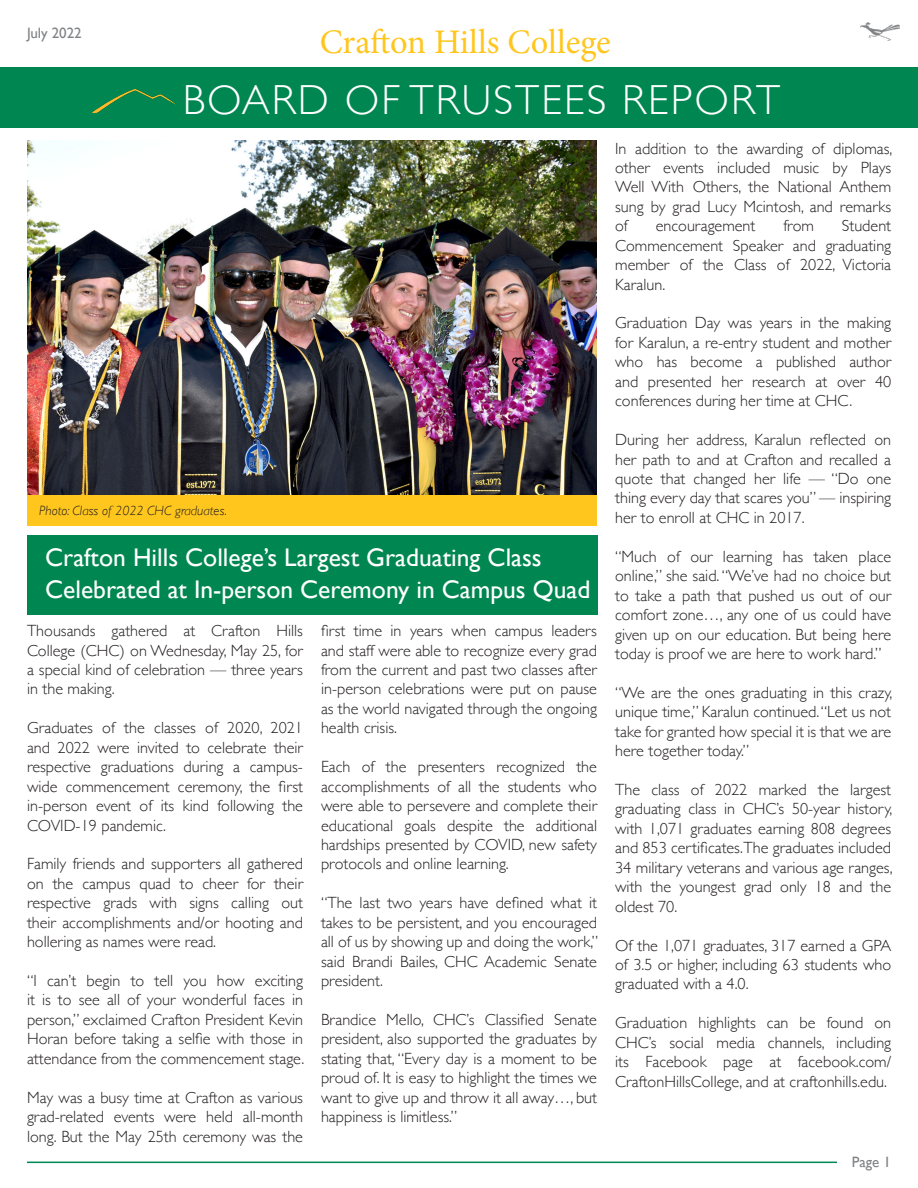
<style>
.page{position:relative;width:918px;height:1188px;background:#fff}
.page>*{position:absolute;margin:0;border:0;box-sizing:border-box;transform-origin:0 0}
.t1{font:300 42px "Gill Sans";letter-spacing:.05em;color:#fff}
.t2{font:34.5px "Minion Pro";color:#ffc61e}
.t3{font:25.5px/31.5px "Gill Sans";color:#fff}
.t4{font:300 16.2px/19.5px "Gill Sans";color:#231f20;text-align:justify}
.t5{font:15px "Gill Sans";color:#808285}
.t6{font:italic 300 13.5px "Gill Sans";color:#231f20}
</style>
<div class="page">
<img style="left:27px;top:141px;width:570px;height:354px">
<div style="left:0;top:68px;width:918px;height:60px;background:#008751"></div>
<hr style="left:27px;top:1162px;width:810px;height:1px;background:#008751">
<div style="left:27px;top:495px;width:570px;height:31px;background:#ffc61e"></div>
<div style="left:27px;top:536px;width:570px;height:79px;background:#008751"></div>
<img style="left:92px;top:89px;width:83px;height:24px">
<img style="left:861px;top:22px;width:39px;height:19px">
<p class="t5" style="left:27px;top:24px;width:56px">July 2022</p>
<p class="t2" style="left:320px;top:18px;width:293px">Crafton Hills College</p>
<p class="t1" style="left:183px;top:67px;width:599px">BOARD OF TRUSTEES REPORT</p>
<p class="t6" style="left:39px;top:503px;width:189px">Photo: Class of 2022 CHC graduates.</p>
<p class="t3" style="left:45px;top:542px;width:547px">Crafton Hills College’s Largest Graduating Class<br>Celebrated at In-person Ceremony in Campus Quad</p>
<p class="t4" style="left:27px;top:620px;width:278px">Thousands gathered at Crafton Hills College (CHC) on Wednesday, May 25, for a special kind of celebration — three years in the making.</p>
<p class="t4" style="left:27px;top:718px;width:278px">Graduates of the classes of 2020, 2021 and 2022 were invited to celebrate their respective graduations during a campus&shy;wide commencement ceremony, the first in-person event of its kind following the COVID-19 pandemic.</p>
<p class="t4" style="left:27px;top:854px;width:278px">Family friends and supporters all gathered on the campus quad to cheer for their respective grads with signs calling out their accomplishments and/or hooting and hollering as names were read.</p>
<p class="t4" style="left:27px;top:970px;width:279px">“I can’t begin to tell you how exciting it is to see all of your wonderful faces in person,” exclaimed Crafton President Kevin Horan before taking a selfie with those in attendance from the commencement stage.</p>
<p class="t4" style="left:27px;top:1087px;width:278px">May was a busy time at Crafton as various grad-related events were held all-month long. But the May 25th ceremony was the</p>
<p class="t4" style="left:321px;top:620px;width:278px">first time in years when campus leaders and staff were able to recognize every grad from the current and past two classes after in-person celebrations were put on pause as the world navigated through the ongoing health crisis.</p>
<p class="t4" style="left:321px;top:756px;width:278px">Each of the presenters recognized the accomplishments of all the students who were able to persevere and complete their educational goals despite the additional hardships presented by COVID, new safety protocols and online learning.</p>
<p class="t4" style="left:321px;top:892px;width:279px">“The last two years have defined what it takes to be persistent, and you encouraged all of us by showing up and doing the work,” said Brandi Bailes, CHC Academic Senate president.</p>
<p class="t4" style="left:321px;top:1009px;width:278px">Brandice Mello, CHC’s Classified Senate president, also supported the graduates by stating that, “Every day is a moment to be proud of. It is easy to highlight the times we want to give up and throw it all away…, but happiness is limitless.”</p>
<p class="t4" style="left:615px;top:138px;width:279px">In addition to the awarding of diplomas, other events included music by Plays Well With Others, the National Anthem sung by grad Lucy Mcintosh, and remarks of</p>
<p class="t4" style="left:615px;top:215px;width:278px;text-indent:227px">Student Commencement Speaker and graduating member of the Class of 2022, Victoria Karalun.</p>
<p class="t4" style="left:615px;top:313px;width:278px">Graduation Day was years in the making for Karalun, a re-entry student and mother who has become a published author and presented her research at over 40 conferences during her time at CHC.</p>
<p class="t4" style="left:615px;top:429px;width:278px">During her address, Karalun reflected on her path to and at Crafton and recalled a quote that changed her life — “Do one thing every day that scares you” — inspiring her to enroll at CHC in 2017.</p>
<p class="t4" style="left:615px;top:546px;width:278px">“Much of our learning has taken place online,” she said. “We’ve had no choice but to take a path that pushed us out of our comfort zone…, any one of us could have given up on our education. But being here today is proof we are here to work hard.”</p>
<p class="t4" style="left:615px;top:682px;width:279px">“We are the ones graduating in this crazy, unique time,” Karalun continued. “Let us not take for granted how special it is that we are here together today.”</p>
<p class="t4" style="left:615px;top:779px;width:279px">The class of 2022 marked the largest graduating class in CHC’s 50-year history, with 1,071 graduates earning 808 degrees and 853 certificates.The graduates included 34 military veterans and various age ranges, with the youngest grad only 18 and the oldest 70.</p>
<p class="t4" style="left:615px;top:935px;width:278px">Of the 1,071 graduates, 317 earned a GPA of 3.5 or higher, including 63 students who graduated with a 4.0.</p>
<p class="t4" style="left:615px;top:1013px;width:278px">Graduation highlights can be found on CHC’s social media channels, including its Facebook page at facebook.com/ CraftonHillsCollege, and at craftonhills.edu.</p>
<p class="t4" style="left:656px;top:215px;width:101px">encouragement</p>
<p class="t4" style="left:783px;top:215px;width:32px">from</p>
<p class="t5" style="left:852px;top:1153px;width:41px">Page 1</p>
</div>
